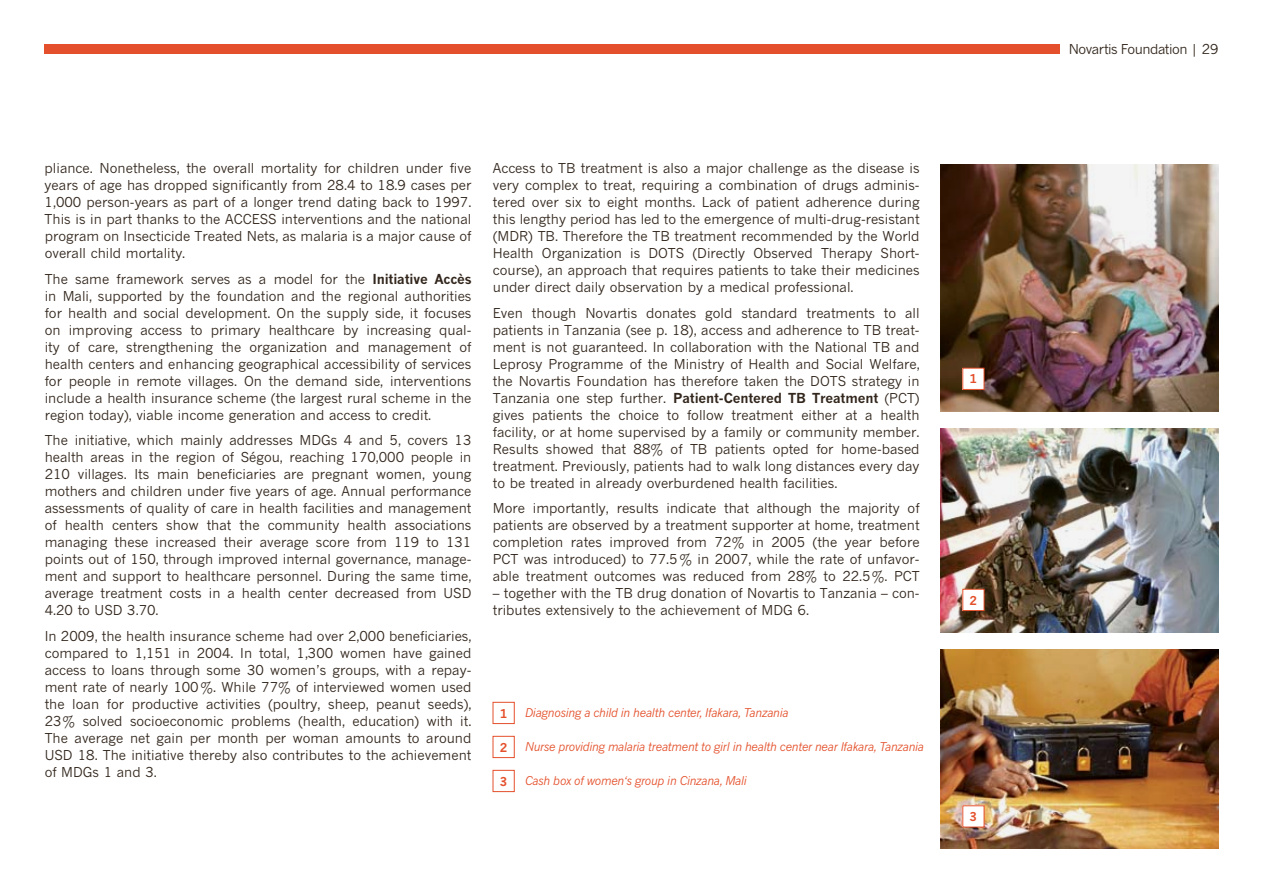
<style>
.page{position:relative;width:1263px;height:893px;background:#fff}
.page>*{position:absolute;margin:0;border:0;box-sizing:border-box;transform-origin:0 0}
.t1{font:13.5px/17px "News Gothic";color:#32261c;text-align:justify}
.t2{font:13.5px "News Gothic";letter-spacing:-.035em;color:#32261c}
.t3{font:italic 12px "News Gothic";letter-spacing:-.03em;color:#e4502b}
.t4{font:700 12px "News Gothic";color:#e4502b}
.s1{font-weight:700}
</style>
<div class="page">
<img style="left:941px;top:165px;width:277px;height:246px">
<img style="left:941px;top:649px;width:277px;height:199px">
<img style="left:941px;top:428px;width:277px;height:204px">
<div style="left:493px;top:702px;width:21px;height:22px;border:1px solid #e4502b"></div>
<div style="left:493px;top:736px;width:21px;height:22px;border:1px solid #e4502b"></div>
<div style="left:493px;top:770px;width:21px;height:22px;border:1px solid #e4502b"></div>
<div style="left:963px;top:368px;width:21px;height:21px;background:#fff"></div>
<div style="left:962px;top:368px;width:22px;height:22px;border:1px solid #e4502b"></div>
<div style="left:963px;top:806px;width:21px;height:21px;background:#fff"></div>
<div style="left:963px;top:589px;width:21px;height:21px;background:#fff"></div>
<div style="left:963px;top:589px;width:21px;height:22px;border:1px solid #e4502b"></div>
<div style="left:45px;top:45px;width:1015px;height:9px;background:#e4502b"></div>
<p class="t1" style="left:45px;top:159px;width:428px">pliance. Nonetheless, the overall mortality for children under five years of age has dropped significantly from 28.4 to 18.9 cases per 1,000 person-years as part of a longer trend dating back to 1997.<br>This is in part thanks to the ACCESS interventions and the national program on Insecticide Treated Nets, as malaria is a major cause of overall child mortality.</p>
<p class="t1" style="left:45px;top:270px;width:428px">The same framework serves as a model for the <span class="s1">Initiative Accès </span>in Mali, supported by the foundation and the regional authorities for health and social development. On the supply side, it focuses on improving access to primary healthcare by increasing qual&shy;ity of care, strengthening the organization and management of health centers and enhancing geographical accessibility of services for people in remote villages. On the demand side, interventions include a health insurance scheme (the largest rural scheme in the region today), viable income generation and access to credit.</p>
<p class="t1" style="left:45px;top:432px;width:428px">The initiative, which mainly addresses MDGs 4 and 5, covers 13 health areas in the region of Ségou, reaching 170,000 people in 210 villages. Its main beneficiaries are pregnant women, young mothers and children under five years of age. Annual performance assessments of quality of care in health facilities and management of health centers show that the community health associations managing these increased their average score from 119 to 131 points out of 150, through improved internal governance, manage&shy;ment and support to healthcare personnel. During the same time, average treatment costs in a health center decreased from USD 4.20 to USD 3.70.</p>
<p class="t1" style="left:45px;top:627px;width:428px">In 2009, the health insurance scheme had over 2,000 beneficiaries, compared to 1,151 in 2004. In total, 1,300 women have gained access to loans through some 30 women’s groups, with a repay&shy;ment rate of nearly 100%. While 77% of interviewed women used the loan for productive activities (poultry, sheep, peanut seeds), 23% solved socioeconomic problems (health, education) with it.<br>The average net gain per month per woman amounts to around USD 18. The initiative thereby also contributes to the achievement of MDGs 1 and 3.</p>
<p class="t1" style="left:493px;top:160px;width:428px">Access to TB treatment is also a major challenge as the disease is very complex to treat, requiring a combination of drugs adminis&shy;tered over six to eight months. Lack of patient adherence during this lengthy period has led to the emergence of multi-drug-resistant (MDR) TB. Therefore the TB treatment recommended by the World Health Organization is DOTS (Directly Observed Therapy Short&shy;course), an approach that requires patients to take their medicines under direct daily observation by a medical professional.</p>
<p class="t1" style="left:493px;top:304px;width:428px">Even though Novartis donates gold standard treatments to all patients in Tanzania (see p. 18), access and adherence to TB treat&shy;ment is not guaranteed. In collaboration with the National TB and Leprosy Programme of the Ministry of Health and Social Welfare, the Novartis Foundation has therefore taken the DOTS strategy in Tanzania one step further. <span class="s1">Patient-Centered TB Treatment</span> (PCT) gives patients the choice to follow treatment either at a health facility, or at home supervised by a family or community member.<br>Results showed that 88% of TB patients opted for home-based treatment. Previously, patients had to walk long distances every day to be treated in already overburdened health facilities.</p>
<p class="t1" style="left:493px;top:500px;width:428px">More importantly, results indicate that although the majority of patients are observed by a treatment supporter at home, treatment completion rates improved from 72% in 2005 (the year before PCT was introduced) to 77.5% in 2007, while the rate of unfavor&shy;able treatment outcomes was reduced from 28% to 22.5%. PCT</p>
<p class="t1" style="left:493px;top:585px;width:428px">– together with the TB drug donation of Novartis to Tanzania – con&shy;tributes extensively to the achievement of MDG 6.</p>
<p class="t4" style="left:500px;top:706px;width:9px">1</p>
<p class="t4" style="left:500px;top:740px;width:9px">2</p>
<p class="t4" style="left:500px;top:774px;width:9px">3</p>
<p class="t3" style="left:525px;top:706px;width:265px">Diagnosing a child in health center, Ifakara, Tanzania</p>
<p class="t3" style="left:525px;top:740px;width:401px">Nurse providing malaria treatment to girl in health center near Ifakara, Tanzania</p>
<p class="t3" style="left:525px;top:774px;width:223px">Cash box of women‘s group in Cinzana, Mali</p>
<p class="t4" style="left:969px;top:372px;width:9px">1</p>
<p class="t4" style="left:970px;top:593px;width:9px">2</p>
<p class="t4" style="left:970px;top:809px;width:9px">3</p>
<p class="t2" style="left:1069px;top:41px;width:151px">Novartis Foundation | 29</p>
</div>
